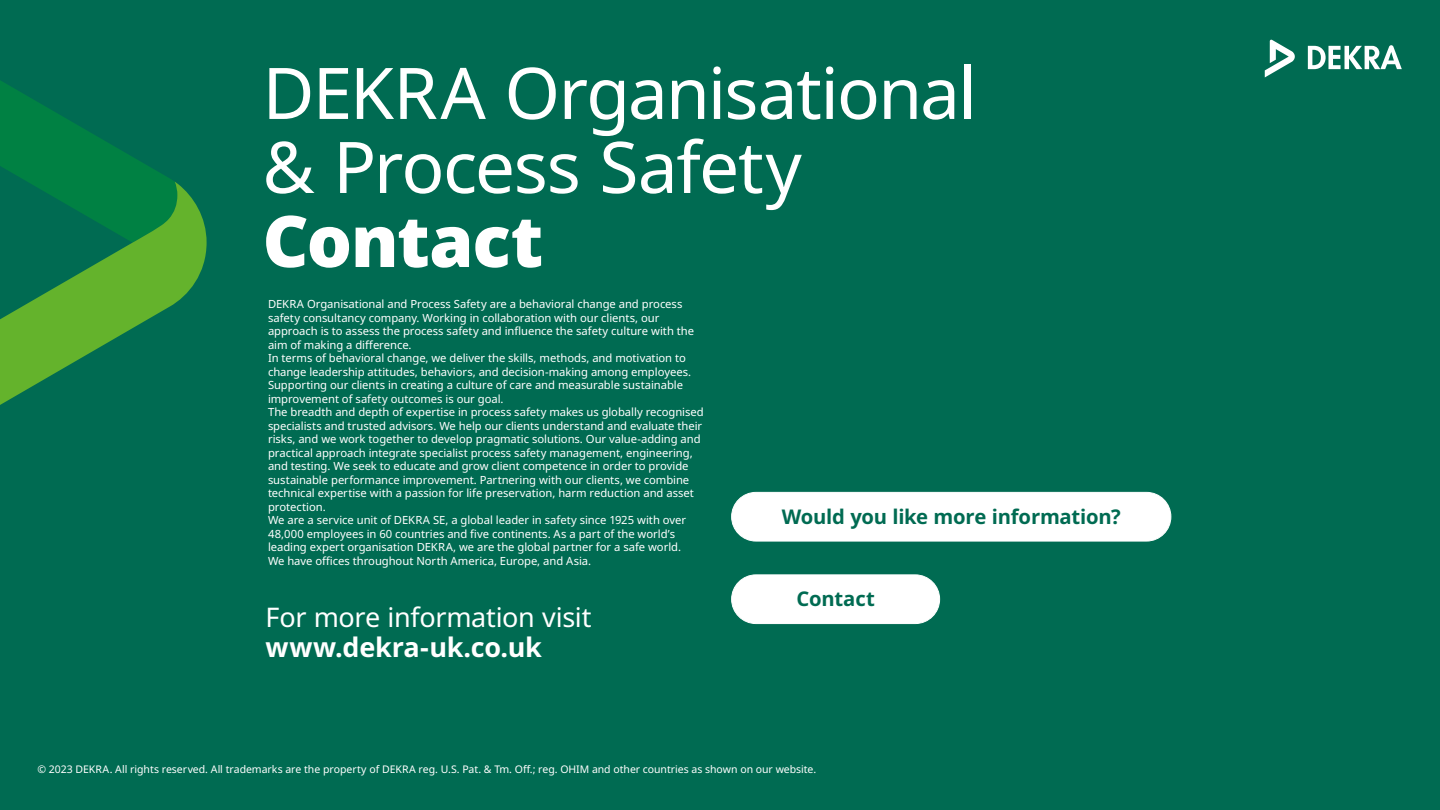
<style>
.page{position:relative;width:1440px;height:810px;background:#006b52}
.page>*{position:absolute;margin:0;border:0;box-sizing:border-box;transform-origin:0 0}
.t1{font:71.25px/74px "Noto Sans";letter-spacing:-.025em;color:#fff}
.t2{font:900 71.25px "Noto Sans";letter-spacing:-.015em;color:#fff}
.t3{font:27px "Noto Sans";letter-spacing:-.015em;color:#fff}
.t4{font:700 27px "Noto Sans";letter-spacing:-.01em;color:#fff}
.t5{font:700 20.25px "Noto Sans";letter-spacing:-.01em;color:#006b52}
.t6{font:11.25px/13.5px "Noto Sans";letter-spacing:-.005em;color:#fff}
.t7{font:10.5px "Noto Sans";letter-spacing:-.005em;color:#fff}
</style>
<div class="page">
<div style="left:732px;top:492px;width:439px;height:49px;background:#fff;border-radius:24px"></div>
<div style="left:731px;top:492px;width:440px;height:49px;border:1px solid #fff;border-radius:24px"></div>
<div style="left:732px;top:575px;width:208px;height:49px;background:#fff;border-radius:24px"></div>
<div style="left:731px;top:574px;width:209px;height:50px;border:1px solid #fff;border-radius:24px"></div>
<svg style="left:0;top:80px;width:175px;height:102px"></svg>
<svg style="left:0;top:182px;width:207px;height:223px"></svg>
<svg style="left:1308px;top:45px;width:94px;height:24px"></svg>
<svg style="left:1265px;top:40px;width:30px;height:37px"></svg>
<h1 class="t1" style="left:262px;top:57px;width:715px">DEKRA Organisational &amp; Process Safety</h1>
<h1 class="t2" style="left:262px;top:201px;width:282px">Contact</h1>
<p class="t6" style="left:268px;top:297px;width:437px">DEKRA Organisational and Process Safety are a behavioral change and process safety consultancy company. Working in collaboration with our clients, our approach is to assess the process safety and influence the safety culture with the aim of making a difference.<br>In terms of behavioral change, we deliver the skills, methods, and motivation to change leadership attitudes, behaviors, and decision-making among employees.<br>Supporting our clients in creating a culture of care and measurable sustainable improvement of safety outcomes is our goal.<br>The breadth and depth of expertise in process safety makes us globally recognised specialists and trusted advisors. We help our clients understand and evaluate their risks, and we work together to develop pragmatic solutions. Our value-adding and practical approach integrate specialist process safety management, engineering, and testing. We seek to educate and grow client competence in order to provide sustainable performance improvement. Partnering with our clients, we combine technical expertise with a passion for life preservation, harm reduction and asset protection.<br>We are a service unit of DEKRA SE, a global leader in safety since 1925 with over 48,000 employees in 60 countries and five continents. As a part of the world’s leading expert organisation DEKRA, we are the global partner for a safe world.<br>We have offices throughout North America, Europe, and Asia.</p>
<h2 class="t3" style="left:266px;top:602px;width:327px">For more information visit</h2>
<h2 class="t4" style="left:266px;top:632px;width:278px">www.dekra-uk.co.uk</h2>
<h3 class="t5" style="left:782px;top:505px;width:341px">Would you like more information?</h3>
<h3 class="t5" style="left:796px;top:588px;width:80px">Contact</h3>
<p class="t7" style="left:38px;top:763px;width:780px">© 2023 DEKRA. All rights reserved. All trademarks are the property of DEKRA reg. U.S. Pat. &amp; Tm. Off.; reg. OHIM and other countries as shown on our website.</p>
</div>
